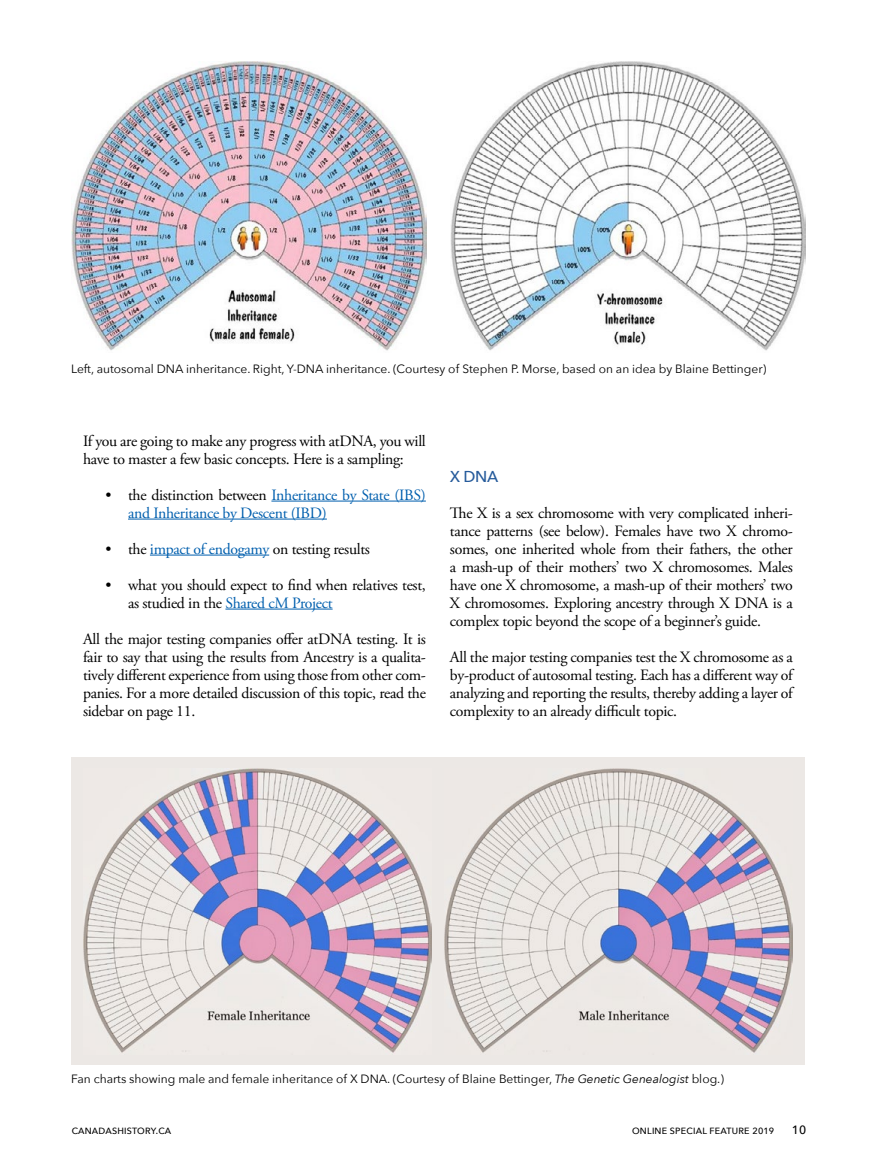
<style>
.page{position:relative;width:878px;height:1161px;background:#fff}
.page>*{position:absolute;margin:0;border:0;box-sizing:border-box;transform-origin:0 0}
.t1{font:15.75px/18px "Adobe Garamond Pro";letter-spacing:-.02em;color:#000;text-align:justify}
.t2{font:15.75px/18px "Adobe Garamond Pro";letter-spacing:-.02em;color:#005fae}
.t3{font:500 15.75px "Avenir Next";color:#265b9b}
.t4{font:12px "Avenir Next";color:#000}
.t5{font:500 12px "Avenir Next";color:#000}
.t6{font:500 9px "Avenir Next";letter-spacing:.025em;color:#000}
.s1{color:#000}
.s2{color:#005fae}
.s3{font-style:italic}
</style>
<div class="page">
<div style="left:71px;top:758px;width:734px;height:307px;background:#ece8e5"></div>
<img style="left:450px;top:62px;width:355px;height:289px">
<img style="left:71px;top:62px;width:355px;height:289px">
<hr style="left:271px;top:501px;width:155px;height:1px;background:#005fae">
<hr style="left:128px;top:519px;width:199px;height:1px;background:#005fae">
<hr style="left:150px;top:555px;width:119px;height:1px;background:#005fae">
<hr style="left:225px;top:609px;width:107px;height:1px;background:#005fae">
<img style="left:83px;top:768px;width:348px;height:285px">
<img style="left:444px;top:768px;width:348px;height:285px">
<p class="t4" style="left:71px;top:361px;width:696px">Left, autosomal DNA inheritance. Right, Y-DNA inheritance. (Courtesy of Stephen P. Morse, based on an idea by Blaine Bettinger)</p>
<p class="t1" style="left:83px;top:432px;width:344px">If you are going to make any progress with atDNA, you will have to master a few basic concepts. Here is a sampling:</p>
<p class="t2" style="left:128px;top:486px;width:299px;text-indent:-23px"><span class="s1">• the distinction between</span> Inheritance by State (IBS) and Inheritance by Descent (IBD)</p>
<p class="t1" style="left:106px;top:540px;width:266px">• the <span class="s2">impact of endogamy</span> on testing results</p>
<p class="t1" style="left:128px;top:576px;width:299px;text-indent:-23px">• what you should expect to find when relatives test, as studied in the <span class="s2">Shared cM Project</span></p>
<p class="t1" style="left:83px;top:630px;width:344px">All the major testing companies offer atDNA testing. It is fair to say that using the results from Ancestry is a qualita&shy;tively different experience from using those from other com&shy;panies. For a more detailed discussion of this topic, read the sidebar on page 11.</p>
<p class="t3" style="left:450px;top:467px;width:50px">X DNA</p>
<p class="t1" style="left:450px;top:504px;width:344px">The X is a sex chromosome with very complicated inheri&shy;tance patterns (see below). Females have two X chromo&shy;somes, one inherited whole from their fathers, the other a mash-up of their mothers’ two X chromosomes. Males have one X chromosome, a mash-up of their mothers’ two X chromosomes. Exploring ancestry through X DNA is a complex topic beyond the scope of a beginner’s guide.</p>
<p class="t1" style="left:450px;top:648px;width:344px">All the major testing companies test the X chromosome as a by-product of autosomal testing. Each has a different way of analyzing and reporting the results, thereby adding a layer of complexity to an already difficult topic.</p>
<p class="t4" style="left:71px;top:1072px;width:654px">Fan charts showing male and female inheritance of X DNA. (Courtesy of Blaine Bettinger, <span class="s3">The Genetic Genealogist</span> blog.)</p>
<p class="t6" style="left:72px;top:1126px;width:101px">CANADASHISTORY.CA</p>
<p class="t6" style="left:632px;top:1126px;width:143px">ONLINE SPECIAL FEATURE 2019</p>
<p class="t5" style="left:791px;top:1123px;width:16px">10</p>
</div>
